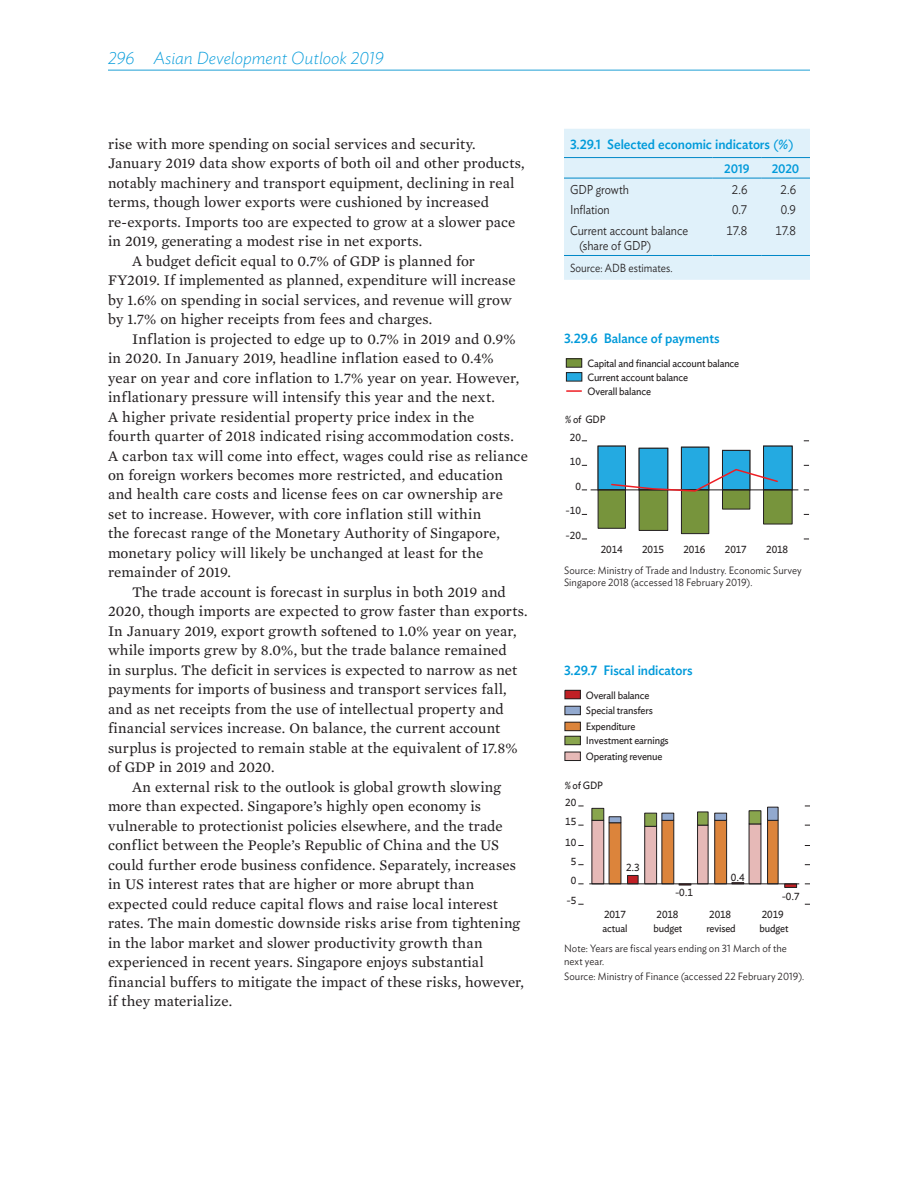
<style>
.page{position:relative;width:918px;height:1188px;background:#fff}
.page>*{position:absolute;margin:0;border:0;box-sizing:border-box;transform-origin:0 0}
.t1{font:italic 200 17.25px "Ideal Sans";color:#009ada}
.t2{font:15px "Mercury Text G2";letter-spacing:.005em;color:#231f20}
.t3{font:500 13.5px "Ideal Sans";letter-spacing:-.005em;color:#009ada;scale:.95 1}
.t4{font:300 12.75px/15.3px "Ideal Sans";letter-spacing:-.005em;color:#231f20;scale:.9 1}
.t5{font:500 12.6px "Ideal Sans";letter-spacing:-.02em;color:#009ada;scale:.95 1}
.t6{font:300 11.7px "Ideal Sans";color:#231f20;scale:.9 1}
.t7{font:10.5px/14.1px "Ideal Sans";letter-spacing:-.015em;color:#231f20;scale:.95 1}
.t8{font:300 10.5px/12.5px "Ideal Sans";letter-spacing:.01em;color:#231f20;scale:.95 1}
.s1{font-weight:400}
</style>
<div class="page">
<hr style="left:108px;top:70px;width:702px;height:1px;background:#1fa0d5">
<hr style="left:591px;top:490px;width:207px;height:1px;background:#231f20">
<svg style="left:598px;top:446px;width:194px;height:88px"></svg>
<svg style="left:567px;top:390px;width:14px;height:2px"></svg>
<div style="left:566px;top:359px;width:16px;height:8px;background:#77943c"></div>
<div style="left:566px;top:359px;width:16px;height:8px;border:1px solid #231f20"></div>
<div style="left:566px;top:373px;width:16px;height:8px;background:#24aae1"></div>
<svg style="left:592px;top:807px;width:205px;height:81px"></svg>
<hr style="left:589px;top:883px;width:210px;height:1px;background:#231f20">
<svg style="left:565px;top:690px;width:16px;height:9px"></svg>
<div style="left:565px;top:706px;width:15px;height:9px;background:#92a9cf"></div>
<div style="left:565px;top:706px;width:15px;height:9px;border:1px solid #231f20"></div>
<div style="left:565px;top:722px;width:15px;height:9px;background:#dc843b"></div>
<div style="left:565px;top:722px;width:15px;height:9px;border:1px solid #231f20"></div>
<div style="left:565px;top:736px;width:15px;height:9px;background:#89a54d"></div>
<div style="left:565px;top:736px;width:15px;height:9px;border:1px solid #231f20"></div>
<div style="left:565px;top:752px;width:15px;height:9px;background:#e6b9b7"></div>
<div style="left:565px;top:752px;width:15px;height:9px;border:1px solid #231f20"></div>
<div style="left:564px;top:129px;width:246px;height:151px;background:#e0f1fa"></div>
<hr style="left:564px;top:157px;width:148px;height:1px;background:#0088c7">
<hr style="left:712px;top:157px;width:49px;height:1px;background:#0088c7">
<hr style="left:761px;top:157px;width:49px;height:1px;background:#0088c7">
<hr style="left:564px;top:178px;width:148px;height:1px;background:#0088c7">
<hr style="left:712px;top:178px;width:49px;height:1px;background:#0088c7">
<hr style="left:761px;top:178px;width:49px;height:1px;background:#0088c7">
<hr style="left:564px;top:255px;width:148px;height:1px;background:#0088c7">
<hr style="left:712px;top:255px;width:49px;height:1px;background:#0088c7">
<hr style="left:761px;top:255px;width:49px;height:1px;background:#0088c7">
<p class="t1" style="left:108px;top:44px;width:277px">296 Asian Development Outlook 2019</p>
<p class="t2" style="left:108px;top:133px;width:369px">rise with more spending on social services and security.</p>
<p class="t2" style="left:108px;top:152px;width:418px">January 2019 data show exports of both oil and other products,</p>
<p class="t2" style="left:108px;top:172px;width:408px">notably machinery and transport equipment, declining in real</p>
<p class="t2" style="left:108px;top:191px;width:383px">terms, though lower exports were cushioned by increased</p>
<p class="t2" style="left:108px;top:211px;width:409px">re-exports. Imports too are expected to grow at a slower pace</p>
<p class="t2" style="left:108px;top:230px;width:316px">in 2019, generating a modest rise in net exports.</p>
<p class="t2" style="left:132px;top:250px;width:344px">A budget deficit equal to 0.7% of GDP is planned for</p>
<p class="t2" style="left:108px;top:269px;width:409px">FY2019. If implemented as planned, expenditure will increase</p>
<p class="t2" style="left:108px;top:289px;width:405px">by 1.6% on spending in social services, and revenue will grow</p>
<p class="t2" style="left:108px;top:308px;width:326px">by 1.7% on higher receipts from fees and charges.</p>
<p class="t2" style="left:132px;top:328px;width:385px">Inflation is projected to edge up to 0.7% in 2019 and 0.9%</p>
<p class="t2" style="left:108px;top:347px;width:387px">in 2020. In January 2019, headline inflation eased to 0.4%</p>
<p class="t2" style="left:108px;top:367px;width:413px">year on year and core inflation to 1.7% year on year. However,</p>
<p class="t2" style="left:108px;top:386px;width:389px">inflationary pressure will intensify this year and the next.</p>
<p class="t2" style="left:108px;top:406px;width:368px">A higher private residential property price index in the</p>
<p class="t2" style="left:108px;top:425px;width:407px">fourth quarter of 2018 indicated rising accommodation costs.</p>
<p class="t2" style="left:108px;top:445px;width:421px">A carbon tax will come into effect, wages could rise as reliance</p>
<p class="t2" style="left:108px;top:464px;width:396px">on foreign workers becomes more restricted, and education</p>
<p class="t2" style="left:108px;top:484px;width:397px">and health care costs and license fees on car ownership are</p>
<p class="t2" style="left:108px;top:503px;width:375px">set to increase. However, with core inflation still within</p>
<p class="t2" style="left:108px;top:523px;width:394px">the forecast range of the Monetary Authority of Singapore,</p>
<p class="t2" style="left:108px;top:542px;width:377px">monetary policy will likely be unchanged at least for the</p>
<p class="t2" style="left:108px;top:562px;width:124px">remainder of 2019.</p>
<p class="t2" style="left:132px;top:581px;width:375px">The trade account is forecast in surplus in both 2019 and</p>
<p class="t2" style="left:108px;top:601px;width:421px">2020, though imports are expected to grow faster than exports.</p>
<p class="t2" style="left:108px;top:620px;width:410px">In January 2019, export growth softened to 1.0% year on year,</p>
<p class="t2" style="left:108px;top:640px;width:400px">while imports grew by 8.0%, but the trade balance remained</p>
<p class="t2" style="left:108px;top:659px;width:411px">in surplus. The deficit in services is expected to narrow as net</p>
<p class="t2" style="left:108px;top:679px;width:400px">payments for imports of business and transport services fall,</p>
<p class="t2" style="left:108px;top:698px;width:397px">and as net receipts from the use of intellectual property and</p>
<p class="t2" style="left:108px;top:718px;width:394px">financial services increase. On balance, the current account</p>
<p class="t2" style="left:108px;top:737px;width:411px">surplus is projected to remain stable at the equivalent of 17.8%</p>
<p class="t2" style="left:108px;top:757px;width:168px">of GDP in 2019 and 2020.</p>
<p class="t2" style="left:132px;top:776px;width:370px">An external risk to the outlook is global growth slowing</p>
<p class="t2" style="left:108px;top:796px;width:375px">more than expected. Singapore’s highly open economy is</p>
<p class="t2" style="left:108px;top:815px;width:396px">vulnerable to protectionist policies elsewhere, and the trade</p>
<p class="t2" style="left:108px;top:835px;width:393px">conflict between the People’s Republic of China and the US</p>
<p class="t2" style="left:108px;top:854px;width:409px">could further erode business confidence. Separately, increases</p>
<p class="t2" style="left:108px;top:874px;width:368px">in US interest rates that are higher or more abrupt than</p>
<p class="t2" style="left:108px;top:893px;width:391px">expected could reduce capital flows and raise local interest</p>
<p class="t2" style="left:108px;top:913px;width:414px">rates. The main domestic downside risks arise from tightening</p>
<p class="t2" style="left:108px;top:932px;width:376px">in the labor market and slower productivity growth than</p>
<p class="t2" style="left:108px;top:952px;width:377px">experienced in recent years. Singapore enjoys substantial</p>
<p class="t2" style="left:108px;top:971px;width:418px">financial buffers to mitigate the impact of these risks, however,</p>
<p class="t2" style="left:108px;top:991px;width:126px">if they materialize.</p>
<p class="t3" style="left:570px;top:133px;width:237px">3.29.1 Selected economic indicators <span class="s1">(%)</span></p>
<p class="t5" style="left:724px;top:159px;width:28px">2019</p>
<p class="t5" style="left:772px;top:159px;width:31px">2020</p>
<p class="t4" style="left:570px;top:180px;width:67px">GDP growth</p>
<p class="t4" style="left:732px;top:180px;width:19px">2.6</p>
<p class="t4" style="left:781px;top:180px;width:19px">2.6</p>
<p class="t4" style="left:570px;top:201px;width:46px">Inflation</p>
<p class="t4" style="left:732px;top:201px;width:18px">0.7</p>
<p class="t4" style="left:781px;top:201px;width:18px">0.9</p>
<p class="t4" style="left:579px;top:222px;width:123px;text-indent:-9px">Current account balance (share of GDP)</p>
<p class="t4" style="left:727px;top:222px;width:24px">17.8</p>
<p class="t4" style="left:775px;top:222px;width:24px">17.8</p>
<p class="t6" style="left:570px;top:259px;width:116px">Source: ADB estimates.</p>
<p class="t3" style="left:564px;top:328px;width:165px">3.29.6 Balance of payments</p>
<p class="t7" style="left:587px;top:355px;width:161px">Capital and financial account balance<br>Current account balance<br>Overall balance</p>
<p class="t7" style="left:566px;top:412px;width:43px">% of GDP</p>
<p class="t7" style="left:570px;top:429px;width:13px">20</p>
<p class="t7" style="left:570px;top:454px;width:13px">10</p>
<p class="t7" style="left:575px;top:478px;width:7px">0</p>
<p class="t7" style="left:566px;top:503px;width:18px">-10</p>
<p class="t7" style="left:566px;top:527px;width:18px">-20</p>
<p class="t7" style="left:601px;top:542px;width:25px">2014</p>
<p class="t7" style="left:642px;top:542px;width:25px">2015</p>
<p class="t7" style="left:684px;top:542px;width:25px">2016</p>
<p class="t7" style="left:725px;top:542px;width:25px">2017</p>
<p class="t7" style="left:766px;top:542px;width:25px">2018</p>
<p class="t8" style="left:564px;top:563px;width:252px">Source: Ministry of Trade and Industry. Economic Survey<br>Singapore 2018 (accessed 18 February 2019).</p>
<p class="t3" style="left:564px;top:660px;width:137px">3.29.7 Fiscal indicators</p>
<p class="t7" style="left:586px;top:686px;width:72px;line-height:15.8px">Overall balance<br>Special transfers<br>Expenditure</p>
<p class="t7" style="left:586px;top:732px;width:89px;line-height:15.8px">Investment earnings<br>Operating revenue</p>
<p class="t7" style="left:565px;top:778px;width:41px">% of GDP</p>
<p class="t7" style="left:565px;top:794px;width:13px">20</p>
<p class="t7" style="left:565px;top:814px;width:13px">15</p>
<p class="t7" style="left:565px;top:834px;width:13px">10</p>
<p class="t7" style="left:571px;top:853px;width:7px">5</p>
<p class="t7" style="left:571px;top:872px;width:7px">0</p>
<p class="t7" style="left:566px;top:893px;width:12px">-5</p>
<p class="t7" style="left:626px;top:860px;width:16px">2.3</p>
<p class="t7" style="left:675px;top:884px;width:20px">-0.1</p>
<p class="t7" style="left:731px;top:869px;width:16px">0.4</p>
<p class="t7" style="left:782px;top:888px;width:20px">-0.7</p>
<p class="t7" style="left:603px;top:906px;width:28px">2017 actual</p>
<p class="t7" style="left:654px;top:906px;width:32px">2018 budget</p>
<p class="t7" style="left:706px;top:906px;width:32px">2018 revised</p>
<p class="t7" style="left:760px;top:906px;width:32px">2019 budget</p>
<p class="t8" style="left:564px;top:941px;width:236px">Note: Years are fiscal years ending on 31 March of the next year.</p>
<p class="t8" style="left:564px;top:969px;width:254px">Source: Ministry of Finance (accessed 22 February 2019).</p>
</div>
